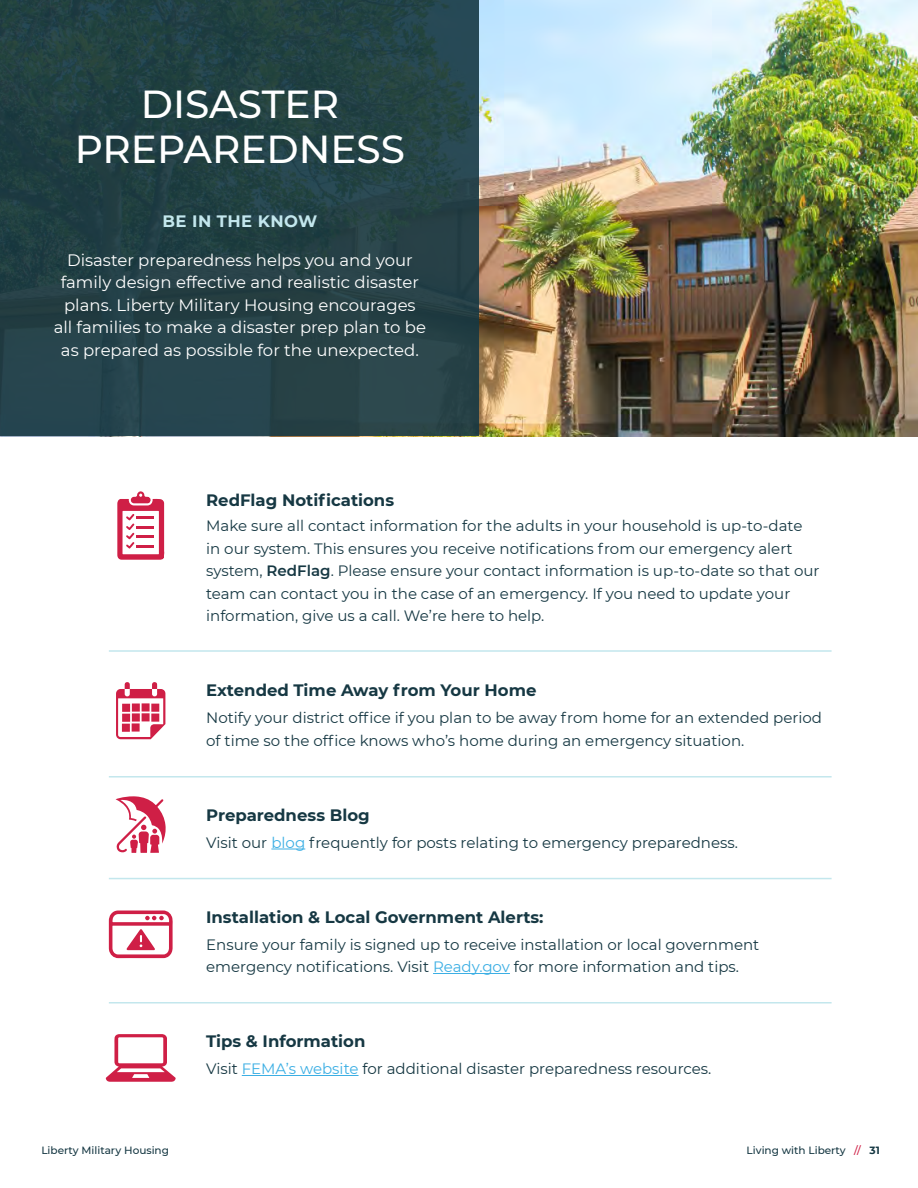
<style>
.page{position:relative;width:918px;height:1188px;background:#fff}
.page>*{position:absolute;margin:0;border:0;box-sizing:border-box;transform-origin:0 0}
.t1{font:500 39px/45px "Montserrat";color:#fff;text-align:center}
.t2{font:16.5px/22.5px "Montserrat";color:#fff;text-align:center}
.t3{font:700 16.5px "Montserrat";color:#163843}
.t4{font:700 16.5px "Montserrat";letter-spacing:.025em;color:#c3e7ed}
.t5{font:15px/22.5px "Montserrat";color:#163843}
.t6{font:500 10.5px "Montserrat";color:#163843}
.s1{font-weight:600}
.s2{color:#3cafe4}
.s3{color:#cf1f46}
.s4{font-weight:700}
</style>
<div class="page">
<hr style="left:271px;top:849px;width:34px;height:1px;background:#3cafe4">
<hr style="left:433px;top:973px;width:77px;height:1px;background:#3cafe4">
<hr style="left:242px;top:1075px;width:117px;height:1px;background:#3cafe4">
<svg style="left:117px;top:491px;width:47px;height:69px"></svg>
<hr style="left:136px;top:516px;width:18px;height:3px;background:#cf1f46">
<hr style="left:136px;top:535px;width:18px;height:3px;background:#cf1f46">
<hr style="left:136px;top:526px;width:18px;height:3px;background:#cf1f46">
<hr style="left:136px;top:545px;width:18px;height:3px;background:#cf1f46">
<svg style="left:116px;top:682px;width:49px;height:57px"></svg>
<svg style="left:116px;top:796px;width:50px;height:57px"></svg>
<svg style="left:106px;top:1034px;width:70px;height:48px"></svg>
<svg style="left:109px;top:910px;width:64px;height:48px"></svg>
<img style="left:478px;top:0;width:440px;height:436px">
<div style="left:0;top:0;width:478px;height:436px;background:#244244"></div>
<hr style="left:109px;top:650px;width:723px;height:2px;background:#c3e7ed">
<hr style="left:109px;top:776px;width:723px;height:2px;background:#c3e7ed">
<hr style="left:109px;top:878px;width:723px;height:1px;background:#c3e7ed">
<hr style="left:109px;top:1002px;width:723px;height:2px;background:#c3e7ed">
<h1 class="t1" style="left:75px;top:80px;width:332px">DISASTER<br>PREPAREDNESS</h1>
<p class="t4" style="left:163px;top:209px;width:156px">BE IN THE KNOW</p>
<p class="t2" style="left:54px;top:248px;width:374px">Disaster preparedness helps you and your family design effective and realistic disaster plans. Liberty Military Housing encourages all families to make a disaster prep plan to be as prepared as possible for the unexpected.</p>
<p class="t3" style="left:206px;top:488px;width:189px">RedFlag Notifications</p>
<p class="t5" style="left:206px;top:514px;width:615px">Make sure all contact information for the adults in your household is up-to-date in our system. This ensures you receive notifications from our emergency alert system, <span class="s1">RedFlag</span>. Please ensure your contact information is up-to-date so that our team can contact you in the case of an emergency. If you need to update your information, give us a call. We’re here to help.</p>
<p class="t3" style="left:206px;top:679px;width:332px">Extended Time Away from Your Home</p>
<p class="t5" style="left:206px;top:706px;width:617px">Notify your district office if you plan to be away from home for an extended period of time so the office knows who’s home during an emergency situation.</p>
<p class="t3" style="left:206px;top:803px;width:165px">Preparedness Blog</p>
<p class="t5" style="left:206px;top:831px;width:533px">Visit our <span class="s2">blog</span> frequently for posts relating to emergency preparedness.</p>
<p class="t3" style="left:206px;top:905px;width:339px">Installation &amp; Local Government Alerts:</p>
<p class="t5" style="left:206px;top:933px;width:555px">Ensure your family is signed up to receive installation or local government emergency notifications. Visit <span class="s2">Ready.gov</span> for more information and tips.</p>
<p class="t3" style="left:206px;top:1030px;width:161px">Tips &amp; Information</p>
<p class="t5" style="left:206px;top:1057px;width:507px">Visit <span class="s2">FEMA’s website</span> for additional disaster preparedness resources.</p>
<p class="t6" style="left:41px;top:1143px;width:129px">Liberty Military Housing</p>
<p class="t6" style="left:747px;top:1143px;width:135px">Living with Liberty <span class="s3">//</span> <span class="s4">31</span></p>
</div>
